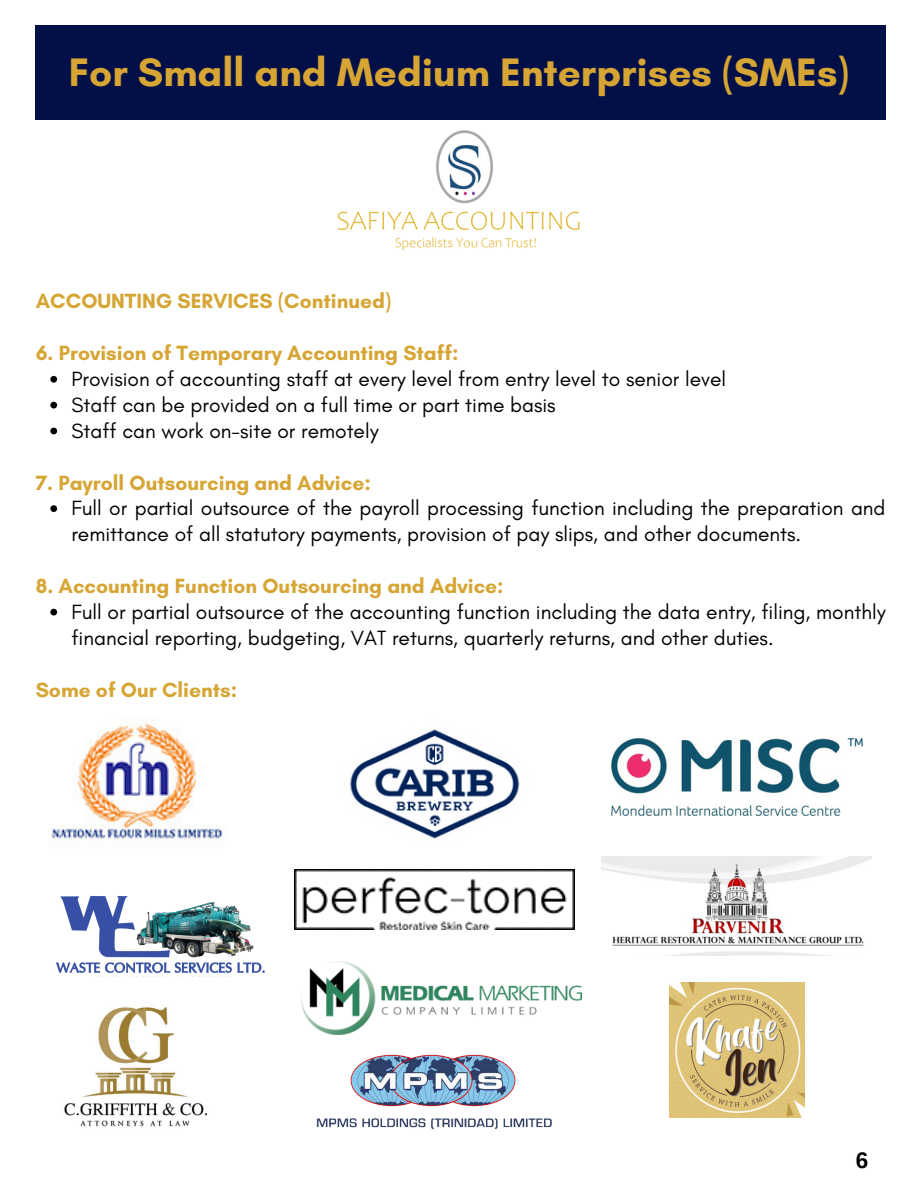
<style>
.page{position:relative;width:918px;height:1188px;background:#fff}
.page>*{position:absolute;margin:0;border:0;box-sizing:border-box;transform-origin:0 0}
.t1{font:700 40.5px "Glacial Indifference";color:#d6a534}
.t2{font:700 22.5px "Arimo";color:#000}
.t3{font:21px/25.8px "Glacial Indifference";color:#000}
.t4{font:700 21px "Glacial Indifference";color:#d6a534}
</style>
<div class="page">
<div style="left:36px;top:26px;width:850px;height:94px;background:#031047"></div>
<svg style="left:50px;top:376px;width:7px;height:7px"></svg>
<svg style="left:50px;top:402px;width:7px;height:7px"></svg>
<svg style="left:50px;top:428px;width:7px;height:6px"></svg>
<svg style="left:50px;top:505px;width:7px;height:7px"></svg>
<svg style="left:50px;top:609px;width:7px;height:7px"></svg>
<img style="left:337px;top:130px;width:243px;height:121px">
<img style="left:55px;top:895px;width:210px;height:78px">
<img style="left:602px;top:856px;width:270px;height:99px">
<img style="left:295px;top:870px;width:280px;height:60px">
<img style="left:49px;top:723px;width:174px;height:118px">
<img style="left:316px;top:1054px;width:236px;height:76px">
<img style="left:302px;top:962px;width:280px;height:73px">
<img style="left:612px;top:738px;width:250px;height:78px">
<img style="left:669px;top:982px;width:135px;height:135px">
<img style="left:64px;top:1007px;width:144px;height:120px">
<img style="left:350px;top:729px;width:170px;height:110px">
<p class="t1" style="left:69px;top:48px;width:782px">For Small and Medium Enterprises (SMEs)</p>
<h1 class="t4" style="left:36px;top:288px;width:357px">ACCOUNTING SERVICES (Continued)</h1>
<p class="t4" style="left:36px;top:340px;width:424px">6. Provision of Temporary Accounting Staff:</p>
<h2 class="t3" style="left:71px;top:366px;width:656px">Provision of accounting staff at every level from entry level to senior level</h2>
<h2 class="t3" style="left:71px;top:392px;width:486px">Staff can be provided on a full time or part time basis</h2>
<p class="t3" style="left:71px;top:418px;width:309px">Staff can work on-site or remotely</p>
<p class="t4" style="left:36px;top:470px;width:337px">7. Payroll Outsourcing and Advice:</p>
<p class="t3" style="left:71px;top:495px;width:816px">Full or partial outsource of the payroll processing function including the preparation and remittance of all statutory payments, provision of pay slips, and other documents.</p>
<h2 class="t4" style="left:36px;top:573px;width:469px">8. Accounting Function Outsourcing and Advice:</h2>
<p class="t3" style="left:71px;top:599px;width:816px">Full or partial outsource of the accounting function including the data entry, filing, monthly financial reporting, budgeting, VAT returns, quarterly returns, and other duties.</p>
<h2 class="t4" style="left:36px;top:677px;width:203px">Some of Our Clients:</h2>
<p class="t2" style="left:856px;top:1147px;width:14px">6</p>
</div>
